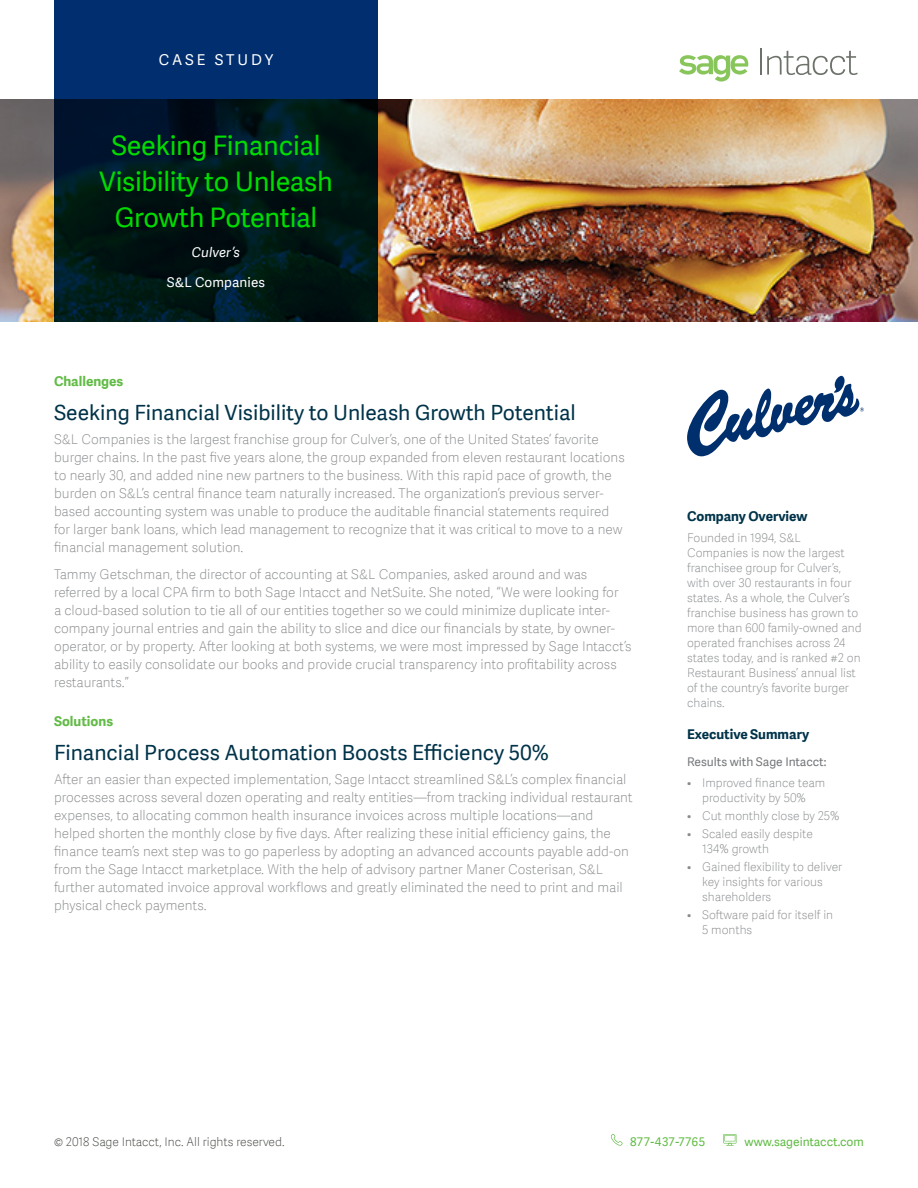
<style>
.page{position:relative;width:918px;height:1188px;background:#fff}
.page>*{position:absolute;margin:0;border:0;box-sizing:border-box;transform-origin:0 0}
.t1{font:27px/36px "Adelle Sans SAGE";letter-spacing:-.01em;color:#00dc00;text-align:center}
.t2{font:21px "Adelle Sans SAGE";color:#003349}
.t3{font:15px "Adelle Sans SAGE";letter-spacing:.2em;color:#fff}
.t4{font:13.5px/18px "Adelle Sans SAGE Th";color:#888b8d}
.t5{font:700 13.5px "Adelle Sans SAGE";color:#003349}
.t6{font:700 13.5px "Adelle Sans SAGE";color:#62bb46}
.t7{font:13.5px "Adelle Sans SAGE";letter-spacing:.01em;color:#fff}
.t8{font:italic 13.5px "Adelle Sans SAGE";letter-spacing:.01em;color:#fff}
.t9{font:12px/15px "Adelle Sans SAGE Th";color:#888b8d}
.t10{font:12px "Adelle Sans SAGE Th";color:#41463e}
.t11{font:12px "Adelle Sans SAGE";color:#75787b}
.t12{font:12px "Adelle Sans SAGE";color:#62bb46}
.t13{font:12px "Adelle Sans SAGE";letter-spacing:.05em;color:#62bb46}
</style>
<div class="page">
<svg style="left:723px;top:1134px;width:13px;height:12px"></svg>
<svg style="left:611px;top:1134px;width:12px;height:12px"></svg>
<img style="left:0;top:99px;width:918px;height:223px">
<svg style="left:54px;top:0;width:324px;height:322px;background:#001d33"></svg>
<svg style="left:679px;top:55px;width:70px;height:27px"></svg>
<hr style="left:760px;top:48px;width:2px;height:27px;background:#6c716a">
<svg style="left:767px;top:51px;width:91px;height:24px"></svg>
<svg style="left:687px;top:376px;width:177px;height:80px"></svg>
<p class="t3" style="left:159px;top:49px;width:116px">CASE STUDY</p>
<h1 class="t1" style="left:99px;top:126px;width:235px">Seeking Financial<br>Visibility to Unleash<br>Growth Potential</h1>
<p class="t8" style="left:192px;top:242px;width:50px">Culver’s</p>
<p class="t7" style="left:167px;top:272px;width:100px">S&amp;L Companies</p>
<p class="t6" style="left:54px;top:371px;width:71px">Challenges</p>
<h2 class="t2" style="left:54px;top:398px;width:523px">Seeking Financial Visibility to Unleash Growth Potential</h2>
<p class="t4" style="left:54px;top:430px;width:572px">S&amp;L Companies is the largest franchise group for Culver’s, one of the United States’ favorite burger chains. In the past five years alone, the group expanded from eleven restaurant locations to nearly 30, and added nine new partners to the business. With this rapid pace of growth, the burden on S&amp;L’s central finance team naturally increased. The organization’s previous server&shy;based accounting system was unable to produce the auditable financial statements required for larger bank loans, which lead management to recognize that it was critical to move to a new financial management solution.</p>
<p class="t4" style="left:54px;top:565px;width:579px">Tammy Getschman, the director of accounting at S&amp;L Companies, asked around and was referred by a local CPA firm to both Sage Intacct and NetSuite. She noted, “We were looking for<br>a cloud-based solution to tie all of our entities together so we could minimize duplicate inter&shy;company journal entries and gain the ability to slice and dice our financials by state, by owner&shy;operator, or by property. After looking at both systems, we were most impressed by Sage Intacct’s ability to easily consolidate our books and provide crucial transparency into profitability across restaurants.”</p>
<p class="t6" style="left:54px;top:711px;width:61px">Solutions</p>
<h2 class="t2" style="left:54px;top:738px;width:496px">Financial Process Automation Boosts Efficiency 50%</h2>
<p class="t4" style="left:54px;top:770px;width:580px">After an easier than expected implementation, Sage Intacct streamlined S&amp;L’s complex financial processes across several dozen operating and realty entities—from tracking individual restaurant expenses, to allocating common health insurance invoices across multiple locations—and helped shorten the monthly close by five days. After realizing these initial efficiency gains, the finance team’s next step was to go paperless by adopting an advanced accounts payable add-on from the Sage Intacct marketplace. With the help of advisory partner Maner Costerisan, S&amp;L further automated invoice approval workflows and greatly eliminated the need to print and mail physical check payments.</p>
<p class="t5" style="left:687px;top:506px;width:122px">Company Overview</p>
<p class="t9" style="left:687px;top:529px;width:176px">Founded in 1994, S&amp;L<br>Companies is now the largest franchisee group for Culver’s, with over 30 restaurants in four states. As a whole, the Culver’s franchise business has grown to more than 600 family-owned and operated franchises across 24 states today, and is ranked #2 on<br>Restaurant Business’ annual list of the country’s favorite burger chains.</p>
<p class="t5" style="left:687px;top:725px;width:124px">Executive Summary</p>
<p class="t11" style="left:687px;top:753px;width:141px">Results with Sage Intacct:</p>
<p class="t9" style="left:687px;top:774px;width:140px;text-align:center">• Improved finance team productivity by 50%</p>
<p class="t9" style="left:687px;top:807px;width:154px">• Cut monthly close by 25%</p>
<p class="t9" style="left:702px;top:825px;width:112px;text-indent:-15px">• Scaled easily despite<br>134% growth</p>
<p class="t9" style="left:702px;top:858px;width:142px;text-indent:-15px">• Gained flexibility to deliver key insights for various shareholders</p>
<p class="t9" style="left:702px;top:906px;width:133px;text-indent:-15px">• Software paid for itself in<br>5 months</p>
<p class="t10" style="left:54px;top:1133px;width:232px">© 2018 Sage Intacct, Inc. All rights reserved.</p>
<p class="t13" style="left:630px;top:1133px;width:77px">877-437-7765</p>
<p class="t12" style="left:745px;top:1133px;width:121px">www.sageintacct.com</p>
</div>
